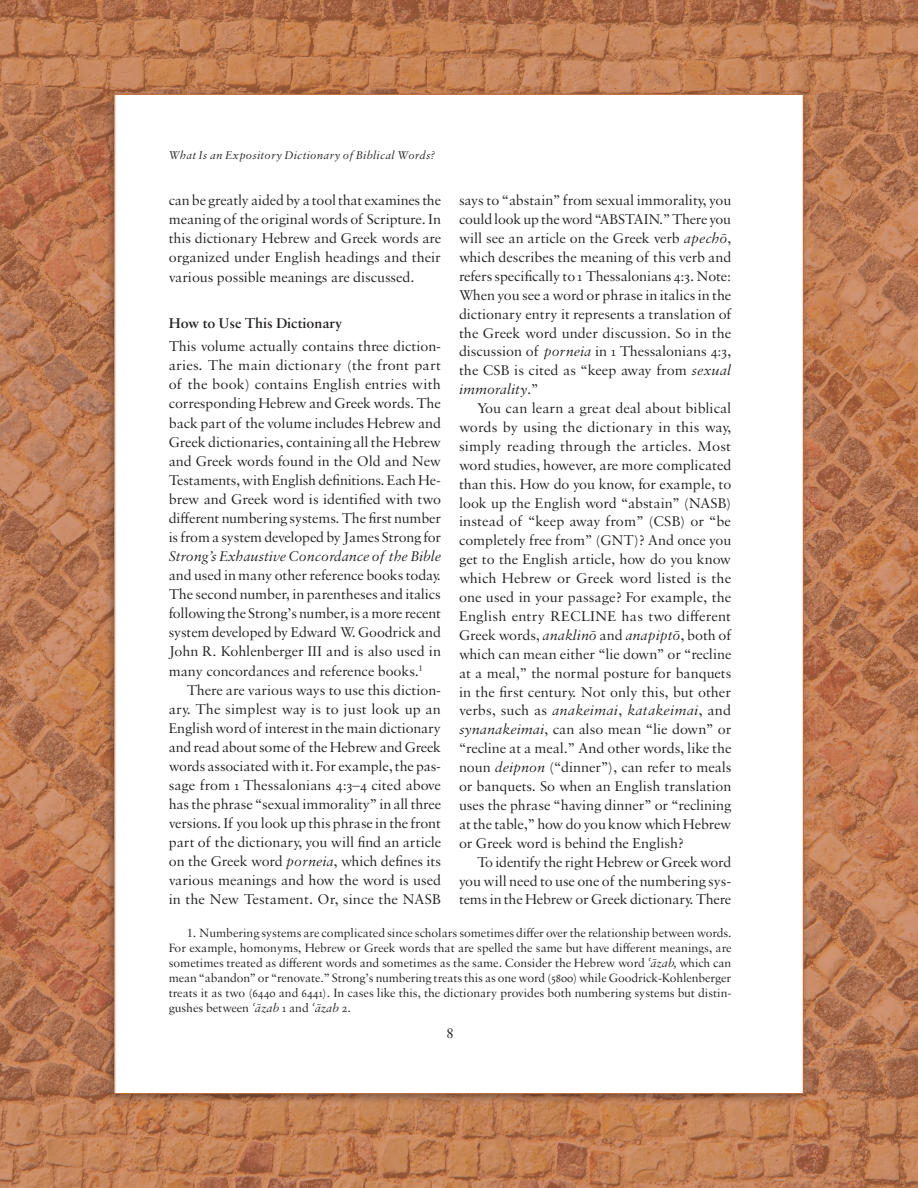
<style>
.page{position:relative;width:918px;height:1188px;background:#fff}
.page>*{position:absolute;margin:0;border:0;box-sizing:border-box;transform-origin:0 0}
.t1{font:15px/19px "Sabon MT Pro";color:#231f20;text-align:justify}
.t2{font:italic 15px "Sabon MT Pro";letter-spacing:-.005em;color:#231f20}
.t3{font:12.75px/15px "Sabon MT Pro";color:#231f20;text-align:justify}
.t4{font:italic 12px "Sabon MT Pro";letter-spacing:.02em;color:#231f20}
.s1{font-weight:600}
.s2{font-family:"Maiola"}
.s3{font-style:italic}
.s4{font-family:"Baker Sabon MT Pro Revised";font-style:italic}
.s5{font-style:normal}
</style>
<div class="page">
<img style="left:0;top:0;width:918px;height:1188px">
<div style="left:104px;top:90px;width:705px;height:1015px;background:#231f20;opacity:.45"></div>
<div style="left:115px;top:94px;width:688px;height:1000px;background:#fff"></div>
<p class="t4" style="left:169px;top:148px;width:268px">What Is an Expository Dictionary of Biblical Words?</p>
<p class="t1" style="left:169px;top:191px;width:274px">can be greatly aided by a tool that examines the meaning of the original words of Scripture. In this dictionary Hebrew and Greek words are organized under English headings and their various possible meanings are discussed.</p>
<p class="t1" style="left:169px;top:311px;width:274px;line-height:23.5px"><span class="s1">How to Use This Dictionary<br></span>This volume actually contains three diction-</p>
<p class="t1" style="left:169px;top:356px;width:274px">aries. The main dictionary (the front part</p>
<p class="t1" style="left:169px;top:375px;width:274px">of the book) contains English entries with</p>
<p class="t1" style="left:169px;top:394px;width:274px">corresponding Hebrew and Greek words. The</p>
<p class="t1" style="left:169px;top:413px;width:274px">back part of the volume includes Hebrew and</p>
<p class="t1" style="left:169px;top:432px;width:274px">Greek dictionaries, containing all the Hebrew</p>
<p class="t1" style="left:169px;top:451px;width:274px">and Greek words found in the Old and New</p>
<p class="t1" style="left:169px;top:470px;width:274px">Testaments, with English definitions. Each He-</p>
<p class="t1" style="left:169px;top:489px;width:274px">brew and Greek word is identified with two</p>
<p class="t1" style="left:169px;top:508px;width:274px">different numbering systems. The first number</p>
<p class="t1" style="left:169px;top:527px;width:274px">is from a system developed by James Strong for</p>
<p class="t2" style="left:169px;top:547px;width:274px">Strong’s Exhaustive Concordance of the Bible</p>
<p class="t1" style="left:169px;top:565px;width:274px">and used in many other reference books today.</p>
<p class="t1" style="left:169px;top:585px;width:274px">The second number, in parentheses and italics</p>
<p class="t1" style="left:169px;top:604px;width:274px">following the Strong’s number, is a more recent</p>
<p class="t1" style="left:169px;top:623px;width:274px">system developed by Edward W. Goodrick and</p>
<p class="t1" style="left:169px;top:642px;width:274px">John R. Kohlenberger III and is also used in</p>
<p class="t1" style="left:169px;top:661px;width:256px">many concordances and reference books.<sup>1</sup></p>
<p class="t1" style="left:187px;top:680px;width:256px">There are various ways to use this diction-</p>
<p class="t1" style="left:169px;top:699px;width:274px">ary. The simplest way is to just look up an</p>
<p class="t1" style="left:169px;top:718px;width:274px">English word of interest in the main dictionary</p>
<p class="t1" style="left:169px;top:737px;width:274px">and read about some of the Hebrew and Greek</p>
<p class="t1" style="left:169px;top:756px;width:274px">words associated with it. For example, the pas-</p>
<p class="t1" style="left:169px;top:775px;width:274px">sage from <span class="s2">1</span> Thessalonians <span class="s2">4</span>:<span class="s2">3</span>–<span class="s2">4</span> cited above</p>
<p class="t1" style="left:169px;top:794px;width:274px">has the phrase “sexual immorality” in all three</p>
<p class="t1" style="left:169px;top:814px;width:274px">versions. If you look up this phrase in the front</p>
<p class="t1" style="left:169px;top:833px;width:274px">part of the dictionary, you will find an article</p>
<p class="t1" style="left:169px;top:852px;width:274px">on the Greek word <span class="s3">porneia</span>, which defines its</p>
<p class="t1" style="left:169px;top:871px;width:274px">various meanings and how the word is used</p>
<p class="t1" style="left:169px;top:890px;width:274px">in the New Testament. Or, since the NASB</p>
<p class="t3" style="left:169px;top:926px;width:564px;text-indent:18px">1. Numbering systems are complicated since scholars sometimes differ over the relationship between words.<br>For example, homonyms, Hebrew or Greek words that are spelled the same but have different meanings, are sometimes treated as different words and sometimes as the same. Consider the Hebrew word <span class="s4">ʿ</span><span class="s3">āzab,</span> which can mean “abandon” or “renovate.” Strong’s numbering treats this as one word (<span class="s2">5800</span>) while Goodrick-Kohlenberger treats it as two (<span class="s2">6440</span> and <span class="s2">6441</span>). In cases like this, the dictionary provides both numbering systems but distin&shy;gushes between <span class="s4">ʿ</span><span class="s3">āzab</span> <span class="s2">1</span> and <span class="s4">ʿ</span><span class="s3">āzab</span> <span class="s2">2</span>.</p>
<p class="t1" style="left:459px;top:191px;width:274px">says to “abstain” from sexual immorality, you</p>
<p class="t1" style="left:459px;top:209px;width:274px">could look up the word “ABSTAIN.” There you</p>
<p class="t1" style="left:459px;top:228px;width:274px">will see an article on the Greek verb <span class="s3">apechō</span>,</p>
<p class="t1" style="left:459px;top:247px;width:274px">which describes the meaning of this verb and</p>
<p class="t1" style="left:459px;top:266px;width:274px">refers specifically to <span class="s2">1</span> Thessalonians <span class="s2">4</span>:<span class="s2">3</span>. Note:</p>
<p class="t1" style="left:459px;top:285px;width:274px">When you see a word or phrase in italics in the</p>
<p class="t1" style="left:459px;top:304px;width:274px">dictionary entry it represents a translation of</p>
<p class="t1" style="left:459px;top:323px;width:274px">the Greek word under discussion. So in the</p>
<p class="t1" style="left:459px;top:342px;width:274px">discussion of <span class="s3">porneia</span> in <span class="s2">1</span> Thessalonians <span class="s2">4</span>:<span class="s2">3</span>,</p>
<p class="t1" style="left:459px;top:361px;width:274px">the CSB is cited as “keep away from <span class="s3">sexual</span></p>
<p class="t2" style="left:459px;top:380px;width:81px">immorality<span class="s5">.”</span></p>
<p class="t1" style="left:477px;top:398px;width:256px">You can learn a great deal about biblical</p>
<p class="t1" style="left:459px;top:417px;width:274px">words by using the dictionary in this way,</p>
<p class="t1" style="left:459px;top:436px;width:274px">simply reading through the articles. Most</p>
<p class="t1" style="left:459px;top:455px;width:274px">word studies, however, are more complicated</p>
<p class="t1" style="left:459px;top:474px;width:274px">than this. How do you know, for example, to</p>
<p class="t1" style="left:459px;top:493px;width:274px">look up the English word “abstain” (NASB)</p>
<p class="t1" style="left:459px;top:512px;width:274px">instead of “keep away from” (CSB) or “be</p>
<p class="t1" style="left:459px;top:531px;width:274px">completely free from” (GNT)? And once you</p>
<p class="t1" style="left:459px;top:550px;width:274px">get to the English article, how do you know</p>
<p class="t1" style="left:459px;top:569px;width:274px">which Hebrew or Greek word listed is the</p>
<p class="t1" style="left:459px;top:587px;width:274px">one used in your passage? For example, the</p>
<p class="t1" style="left:459px;top:606px;width:274px">English entry RECLINE has two different</p>
<p class="t1" style="left:459px;top:625px;width:274px">Greek words, <span class="s3">anaklinō</span> and <span class="s3">anapiptō</span>, both of</p>
<p class="t1" style="left:459px;top:644px;width:274px">which can mean either “lie down” or “recline</p>
<p class="t1" style="left:459px;top:663px;width:274px">at a meal,” the normal posture for banquets</p>
<p class="t1" style="left:459px;top:682px;width:274px">in the first century. Not only this, but other</p>
<p class="t2" style="left:459px;top:702px;width:274px"><span class="s5">verbs, such as</span> anakeimai<span class="s5">,</span> katakeimai<span class="s5">, and</span></p>
<p class="t1" style="left:459px;top:720px;width:274px"><span class="s3">synanakeimai</span>, can also mean “lie down” or</p>
<p class="t1" style="left:459px;top:739px;width:274px">“recline at a meal.” And other words, like the</p>
<p class="t1" style="left:459px;top:758px;width:274px">noun <span class="s3">deipnon</span> (“dinner”), can refer to meals</p>
<p class="t1" style="left:459px;top:776px;width:274px">or banquets. So when an English translation</p>
<p class="t1" style="left:459px;top:795px;width:274px">uses the phrase “having dinner” or “reclining</p>
<p class="t1" style="left:459px;top:814px;width:274px">at the table,” how do you know which Hebrew</p>
<p class="t1" style="left:459px;top:833px;width:226px">or Greek word is behind the English?</p>
<p class="t1" style="left:477px;top:852px;width:256px">To identify the right Hebrew or Greek word</p>
<p class="t1" style="left:459px;top:871px;width:274px">you will need to use one of the numbering sys-</p>
<p class="t1" style="left:459px;top:890px;width:274px">tems in the Hebrew or Greek dictionary. There</p>
<p class="t1" style="left:446px;top:1024px;width:9px">8</p>
</div>
